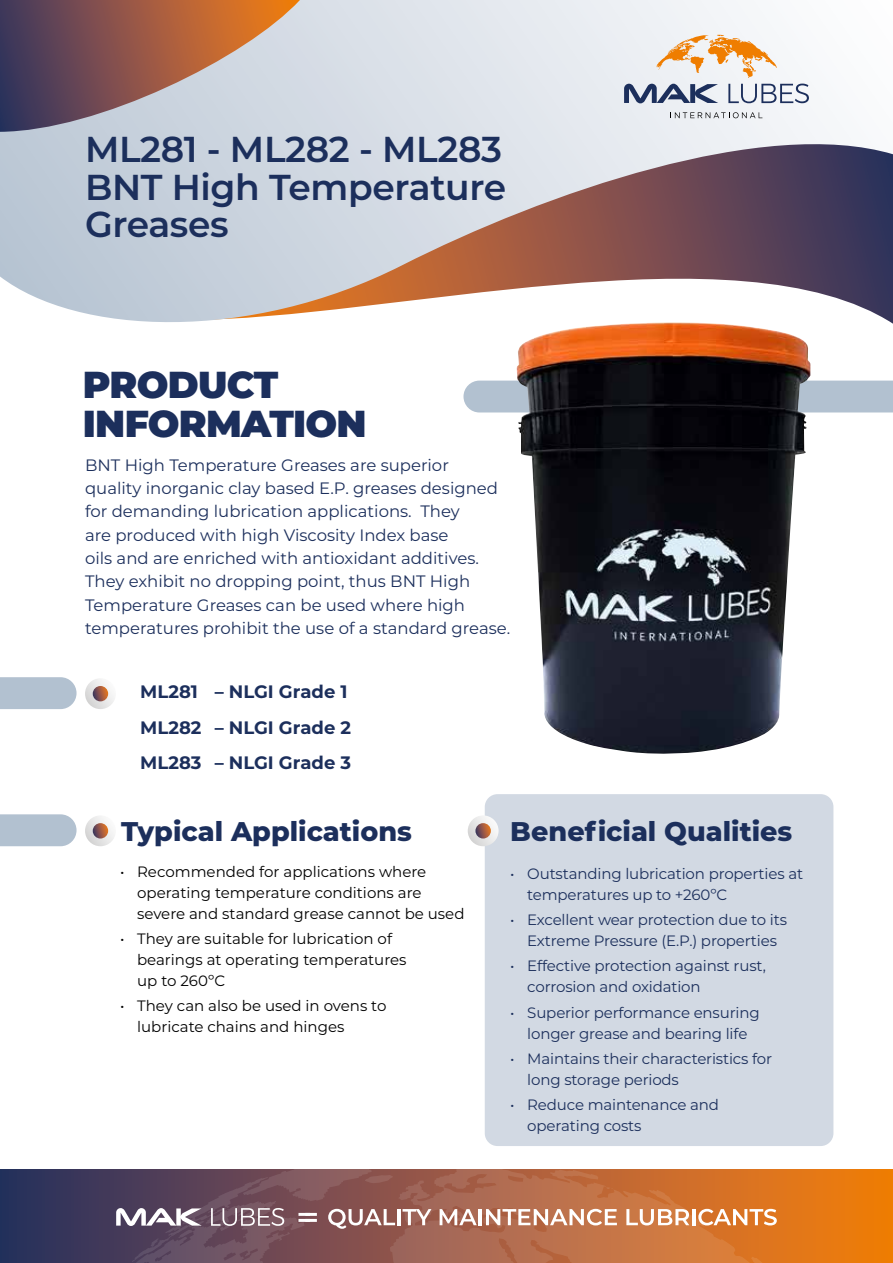
<style>
.page{position:relative;width:893px;height:1263px;background:#fff}
.page>*{position:absolute;margin:0;border:0;box-sizing:border-box;transform-origin:0 0}
.t1{font:900 37.5px/39px "Montserrat";letter-spacing:-.02em;color:#1c2f5c}
.t2{font:600 36px/37.5px "Montserrat";letter-spacing:-.01em;color:#1c2f5c;text-align:justify}
.t3{font:800 27px "Montserrat";color:#1c2f5c}
.t4{font:700 18px/35.7px "Montserrat";color:#1c2f5c}
.t5{font:16.5px/23.2px "Montserrat";color:#1c2f5c}
.t6{font:15px/21px "Montserrat";letter-spacing:-.01em;color:#1c2f5c}
.t7{font:15px/21px "Montserrat";color:#000}
</style>
<div class="page">
<svg style="left:0;top:0;width:893px;height:324px"></svg>
<svg style="left:0;top:0;width:300px;height:132px;background:#9b7e7d"></svg>
<svg style="left:656px;top:35px;width:121px;height:43px"></svg>
<svg style="left:624px;top:84px;width:94px;height:19px;background:#838ea7"></svg>
<svg style="left:728px;top:84px;width:81px;height:19px"></svg>
<svg style="left:671px;top:112px;width:91px;height:6px"></svg>
<div style="left:485px;top:794px;width:348px;height:352px;background:#d2d9e3;border-radius:13px"></div>
<div style="left:463px;top:381px;width:430px;height:31px;background:#b2c1d0"></div>
<svg style="left:468px;top:815px;width:31px;height:31px"></svg>
<svg style="left:475px;top:823px;width:16px;height:15px"></svg>
<img style="left:516px;top:322px;width:294px;height:432px">
<svg style="left:85px;top:815px;width:31px;height:31px"></svg>
<svg style="left:93px;top:823px;width:15px;height:15px"></svg>
<svg style="left:0;top:814px;width:77px;height:32px;background:#b6c4d2"></svg>
<svg style="left:85px;top:678px;width:31px;height:31px"></svg>
<svg style="left:93px;top:686px;width:15px;height:15px"></svg>
<svg style="left:0;top:677px;width:77px;height:32px;background:#b6c4d2"></svg>
<svg style="left:0;top:1169px;width:893px;height:94px;background:#885632"></svg>
<svg style="left:53px;top:1169px;width:787px;height:94px;background:#9f6751"></svg>
<h2 class="t2" style="left:85px;top:129px;width:423px">ML281 - ML282 - ML283<br>BNT High Temperature Greases</h2>
<h1 class="t1" style="left:83px;top:363px;width:285px">PRODUCT<br>INFORMATION</h1>
<p class="t5" style="left:85px;top:453px;width:427px">BNT High Temperature Greases are superior<br>quality inorganic clay based E.P. greases designed for demanding lubrication applications. They<br>are produced with high Viscosity Index base<br>oils and are enriched with antioxidant additives.<br>They exhibit no dropping point, thus BNT High Temperature Greases can be used where high temperatures prohibit the use of a standard grease.</p>
<p class="t4" style="left:140px;top:673px;width:212px">ML281 – NLGI Grade 1<br>ML282 – NLGI Grade 2<br>ML283 – NLGI Grade 3</p>
<h3 class="t3" style="left:121px;top:812px;width:292px">Typical Applications</h3>
<p class="t7" style="left:137px;top:860px;width:329px;text-indent:-17px">• Recommended for applications where operating temperature conditions are severe and standard grease cannot be used</p>
<p class="t7" style="left:137px;top:928px;width:271px;text-indent:-17px">• They are suitable for lubrication of bearings at operating temperatures up to 260ºC</p>
<p class="t7" style="left:137px;top:995px;width:251px;text-indent:-17px">• They can also be used in ovens to lubricate chains and hinges</p>
<h3 class="t3" style="left:510px;top:812px;width:284px">Beneficial Qualities</h3>
<p class="t6" style="left:527px;top:862px;width:277px;text-indent:-17px">• Outstanding lubrication properties at temperatures up to +260ºC</p>
<p class="t6" style="left:510px;top:909px;width:278px;text-align:center">• Excellent wear protection due to its<br>Extreme Pressure (E.P.) properties</p>
<p class="t6" style="left:527px;top:955px;width:240px;text-indent:-17px">• Effective protection against rust, corrosion and oxidation</p>
<p class="t6" style="left:510px;top:1001px;width:251px;text-align:center">• Superior performance ensuring longer grease and bearing life</p>
<p class="t6" style="left:527px;top:1047px;width:246px;text-indent:-17px">• Maintains their characteristics for long storage periods</p>
<p class="t6" style="left:527px;top:1094px;width:193px;text-indent:-17px">• Reduce maintenance and operating costs</p>
</div>
